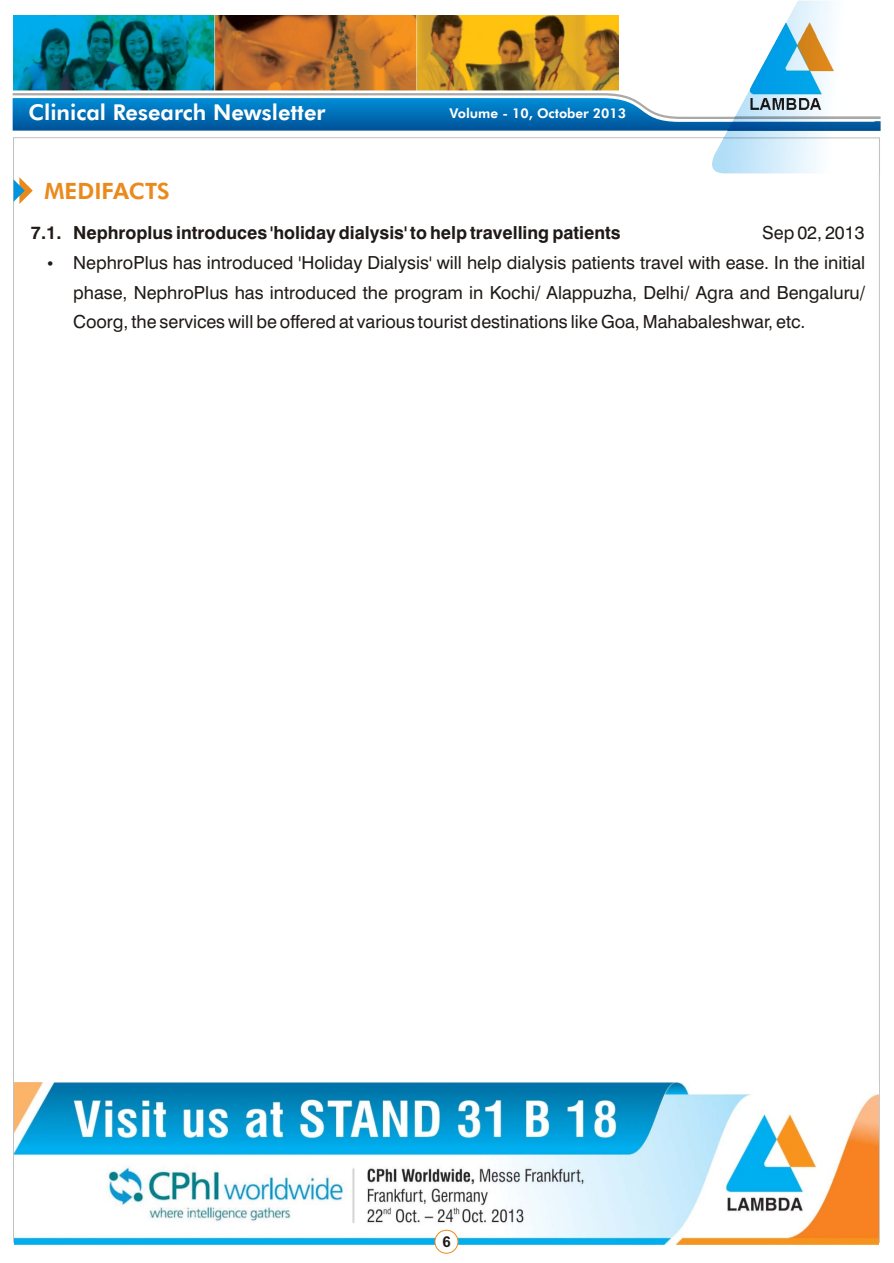
<style>
.page{position:relative;width:894px;height:1263px;background:#fff}
.page>*{position:absolute;margin:0;border:0;box-sizing:border-box;transform-origin:0 0}
.t1{font:22.5px "Futura Hv BT";color:#eb8a1c}
.t2{font:21.9px "Futura Hv BT";color:#fff}
.t3{font:18px/29.8px "Swis 721 BT";color:#1f1a17;text-align:justify}
.t4{font:700 18px "Swis 721 BT";color:#1f1a17}
.t5{font:700 15px "Arial";color:#1f1a17}
.t6{font:13.5px "Futura Hv BT";color:#fff}
</style>
<div class="page">
<svg style="left:12px;top:93px;width:691px;height:38px;background:#2e86bf"></svg>
<img style="left:13px;top:15px;width:606px;height:76px">
<img style="left:703px;top:0;width:178px;height:174px">
<img style="left:14px;top:1082px;width:865px;height:162px">
<div style="left:435px;top:1230px;width:23px;height:24px;background:#fff;border:1px solid #eb8a1c;border-radius:50%"></div>
<svg style="left:14px;top:177px;width:19px;height:27px"></svg>
<p class="t2" style="left:28px;top:104px;width:299px">Clinical Research Newsletter</p>
<p class="t6" style="left:450px;top:108px;width:178px">Volume - 10, October 2013</p>
<p class="t1" style="left:45px;top:182px;width:127px">MEDIFACTS</p>
<p class="t4" style="left:31px;top:225px;width:591px">7.1. Nephroplus introduces 'holiday dialysis' to help travelling patients</p>
<p class="t3" style="left:762px;top:219px;width:104px">Sep 02, 2013</p>
<p class="t3" style="left:73px;top:249px;width:794px;text-indent:-26px">• NephroPlus has introduced 'Holiday Dialysis' will help dialysis patients travel with ease. In the initial phase, NephroPlus has introduced the program in Kochi/ Alappuzha, Delhi/ Agra and Bengaluru/ Coorg, the services will be offered at various tourist destinations like Goa, Mahabaleshwar, etc.</p>
<p class="t5" style="left:443px;top:1236px;width:10px">6</p>
</div>
